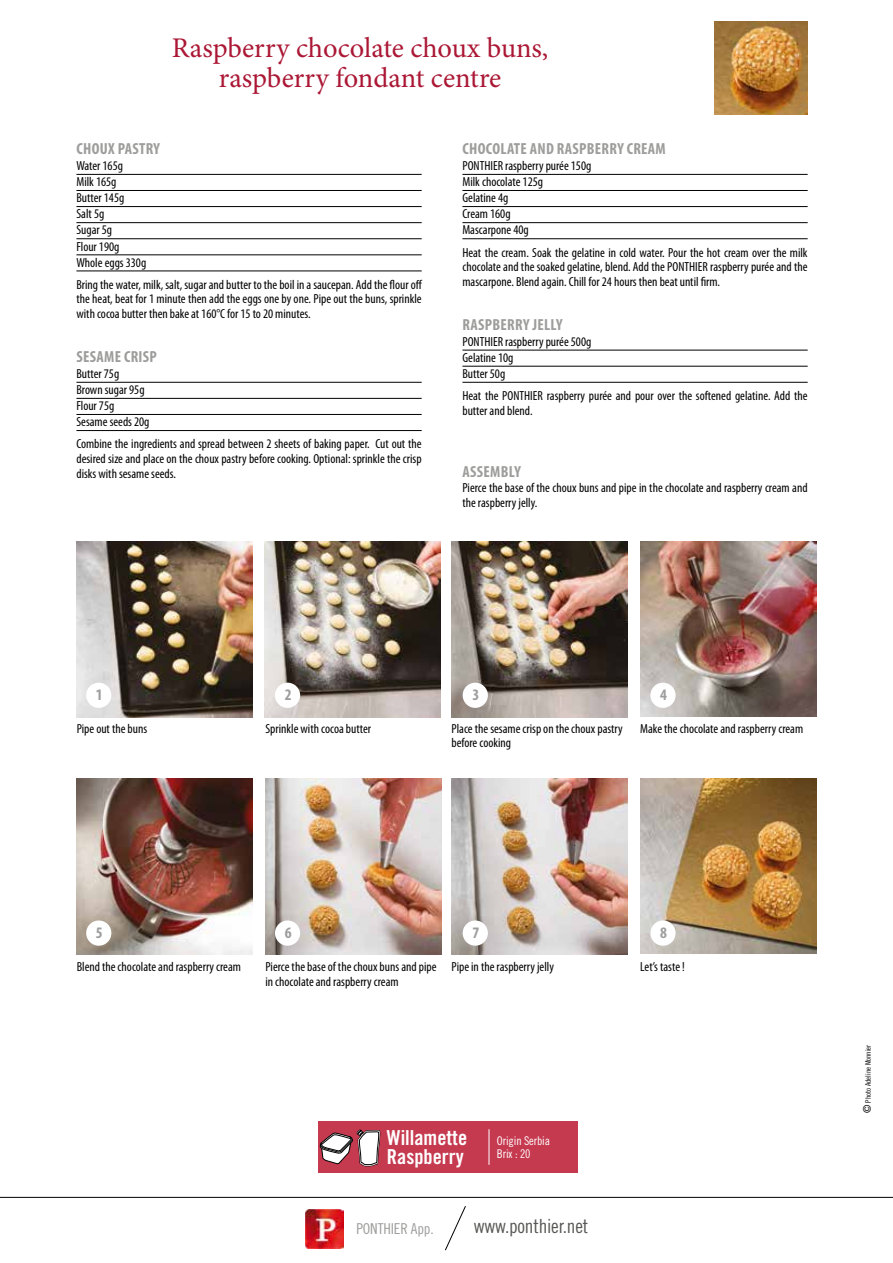
<style>
.page{position:relative;width:893px;height:1263px;background:#fff}
.page>*{position:absolute;margin:0;border:0;box-sizing:border-box;transform-origin:0 0}
.t1{font:28.5px/30px "Minion Pro";letter-spacing:-.005em;color:#ab1734;text-align:center}
.t2{font:20.7px/19.2px "Trade Gothic Bold Cond Twenty";color:#fff}
.t3{font:19.5px "Trade Gothic Cond Eighteen";letter-spacing:-.01em;color:#575756}
.t4{font:700 condensed 16.05px "Myriad Pro";letter-spacing:.02em;color:#9d9d9c}
.t5{font:15px "Trade Gothic Cond Eighteen";letter-spacing:-.01em;color:#9d9d9c}
.t6{font:condensed 13.2px/16px "Myriad Pro";color:#000}
.t7{font:12px/13.5px "Trade Gothic Cond Eighteen";letter-spacing:-.01em;color:#fff}
.t8{font:7.5px "Trade Gothic Cond Eighteen";color:#000}
.s1{font-size:10.5px}
</style>
<div class="page">
<hr style="left:76px;top:174px;width:346px;height:1px;background:#000">
<hr style="left:76px;top:190px;width:346px;height:1px;background:#000">
<hr style="left:76px;top:206px;width:346px;height:1px;background:#000">
<hr style="left:76px;top:222px;width:346px;height:1px;background:#000">
<hr style="left:76px;top:238px;width:346px;height:1px;background:#000">
<hr style="left:76px;top:255px;width:346px;height:1px;background:#000">
<hr style="left:76px;top:271px;width:346px;height:1px;background:#000">
<hr style="left:76px;top:382px;width:346px;height:1px;background:#000">
<hr style="left:76px;top:398px;width:346px;height:1px;background:#000">
<hr style="left:76px;top:414px;width:346px;height:1px;background:#000">
<hr style="left:76px;top:430px;width:346px;height:1px;background:#000">
<svg style="left:0;top:1197px;width:893px;height:54px"></svg>
<img style="left:306px;top:1210px;width:38px;height:38px">
<svg style="left:445px;top:1206px;width:21px;height:44px"></svg>
<img style="left:76px;top:778px;width:177px;height:177px">
<img style="left:451px;top:541px;width:177px;height:176px">
<img style="left:451px;top:778px;width:177px;height:176px">
<img style="left:265px;top:778px;width:177px;height:176px">
<img style="left:641px;top:541px;width:175px;height:176px">
<img style="left:641px;top:778px;width:175px;height:176px">
<hr style="left:462px;top:174px;width:346px;height:1px;background:#000">
<hr style="left:462px;top:190px;width:346px;height:1px;background:#000">
<hr style="left:462px;top:206px;width:346px;height:1px;background:#000">
<hr style="left:462px;top:222px;width:346px;height:1px;background:#000">
<hr style="left:462px;top:238px;width:346px;height:1px;background:#000">
<hr style="left:462px;top:350px;width:346px;height:1px;background:#000">
<hr style="left:462px;top:366px;width:346px;height:1px;background:#000">
<hr style="left:462px;top:382px;width:346px;height:1px;background:#000">
<img style="left:76px;top:541px;width:176px;height:176px">
<img style="left:264px;top:541px;width:176px;height:176px">
<div style="left:86px;top:683px;width:25px;height:25px;background:#fff;border-radius:50%"></div>
<div style="left:86px;top:920px;width:25px;height:26px;background:#fff;border-radius:50%"></div>
<div style="left:275px;top:683px;width:25px;height:25px;background:#fff;border-radius:50%"></div>
<div style="left:275px;top:920px;width:25px;height:26px;background:#fff;border-radius:50%"></div>
<div style="left:463px;top:683px;width:25px;height:25px;background:#fff;border-radius:50%"></div>
<div style="left:463px;top:920px;width:25px;height:26px;background:#fff;border-radius:50%"></div>
<div style="left:650px;top:683px;width:26px;height:25px;background:#fff;border-radius:50%"></div>
<div style="left:650px;top:920px;width:26px;height:26px;background:#fff;border-radius:50%"></div>
<img style="left:714px;top:21px;width:94px;height:94px">
<div style="left:319px;top:1121px;width:259px;height:51px;background:#c63a50"></div>
<hr style="left:489px;top:1129px;width:1px;height:36px;background:#fff">
<svg style="left:319px;top:1129px;width:62px;height:38px"></svg>
<h1 class="t1" style="left:172px;top:33px;width:378px">Raspberry chocolate choux buns, raspberry fondant centre</h1>
<p class="t4" style="left:77px;top:139px;width:85px">CHOUX PASTRY</p>
<p class="t6" style="left:76px;top:158px;width:71px">Water 165g<br>Milk 165g<br>Butter 145g<br>Salt 5g<br>Sugar 5g<br>Flour 190g<br>Whole eggs 330g</p>
<p class="t6" style="left:76px;top:277px;width:347px;line-height:14.5px;text-align:justify">Bring the water, milk, salt, sugar and butter to the boil in a saucepan. Add the flour off the heat, beat for 1 minute then add the eggs one by one. Pipe out the buns, sprinkle with cocoa butter then bake at 160°C for 15 to 20 minutes.</p>
<p class="t4" style="left:77px;top:346px;width:82px">SESAME CRISP</p>
<p class="t6" style="left:76px;top:365px;width:75px">Butter 75g<br>Brown sugar 95g<br>Flour 75g<br>Sesame seeds 20g</p>
<p class="t6" style="left:76px;top:437px;width:347px;line-height:14.5px;text-align:justify">Combine the ingredients and spread between 2 sheets of baking paper. Cut out the desired size and place on the choux pastry before cooking. Optional: sprinkle the crisp disks with sesame seeds.</p>
<p class="t4" style="left:463px;top:139px;width:205px">CHOCOLATE AND RASPBERRY CREAM</p>
<p class="t6" style="left:462px;top:158px;width:130px">PONTHIER raspberry purée 150g<br>Milk chocolate 125g<br>Gelatine 4g<br>Cream 160g<br>Mascarpone 40g</p>
<p class="t6" style="left:462px;top:245px;width:347px;line-height:14.5px;text-align:justify">Heat the cream. Soak the gelatine in cold water. Pour the hot cream over the milk chocolate and the soaked gelatine, blend. Add the PONTHIER raspberry purée and the mascarpone. Blend again. Chill for 24 hours then beat until firm.</p>
<p class="t4" style="left:463px;top:314px;width:102px">RASPBERRY JELLY</p>
<p class="t6" style="left:462px;top:333px;width:130px">PONTHIER raspberry purée 500g<br>Gelatine 10g<br>Butter 50g</p>
<p class="t6" style="left:462px;top:388px;width:347px;line-height:14.5px">Heat the PONTHIER raspberry purée and pour over the softened gelatine. Add the butter and blend.</p>
<p class="t4" style="left:463px;top:462px;width:60px">ASSEMBLY</p>
<p class="t6" style="left:462px;top:480px;width:347px;line-height:14.5px">Pierce the base of the choux buns and pipe in the chocolate and raspberry cream and the raspberry jelly.</p>
<p class="t4" style="left:96px;top:685px;width:8px">1</p>
<p class="t6" style="left:77px;top:720px;width:72px">Pipe out the buns</p>
<p class="t4" style="left:285px;top:685px;width:8px">2</p>
<p class="t6" style="left:265px;top:720px;width:107px">Sprinkle with cocoa butter</p>
<p class="t4" style="left:472px;top:685px;width:8px">3</p>
<p class="t6" style="left:451px;top:721px;width:173px;line-height:14.5px">Place the sesame crisp on the choux pastry before cooking</p>
<p class="t4" style="left:660px;top:685px;width:8px">4</p>
<p class="t6" style="left:640px;top:720px;width:164px">Make the chocolate and raspberry cream</p>
<p class="t4" style="left:96px;top:922px;width:8px">5</p>
<p class="t6" style="left:77px;top:958px;width:166px">Blend the chocolate and raspberry cream</p>
<p class="t4" style="left:285px;top:922px;width:8px">6</p>
<p class="t6" style="left:265px;top:959px;width:173px;line-height:14.5px">Pierce the base of the choux buns and pipe in chocolate and raspberry cream</p>
<p class="t4" style="left:472px;top:922px;width:8px">7</p>
<p class="t6" style="left:451px;top:958px;width:104px">Pipe in the raspberry jelly</p>
<p class="t4" style="left:660px;top:922px;width:8px">8</p>
<p class="t6" style="left:640px;top:958px;width:46px">Let’s taste !</p>
<h2 class="t2" style="left:387px;top:1128px;width:82px">Willamette<br>Raspberry</h2>
<p class="t7" style="left:497px;top:1133px;width:55px">Origin Serbia<br>Brix : 20</p>
<p class="t5" style="left:356px;top:1219px;width:79px">PONTHIER App.</p>
<h3 class="t3" style="left:474px;top:1214px;width:116px">www.ponthier.net</h3>
<p class="t8" style="left:864px;top:1113px;width:70px;rotate:-90deg"><span class="s1">©</span> Photo Adeline Monnier</p>
</div>
